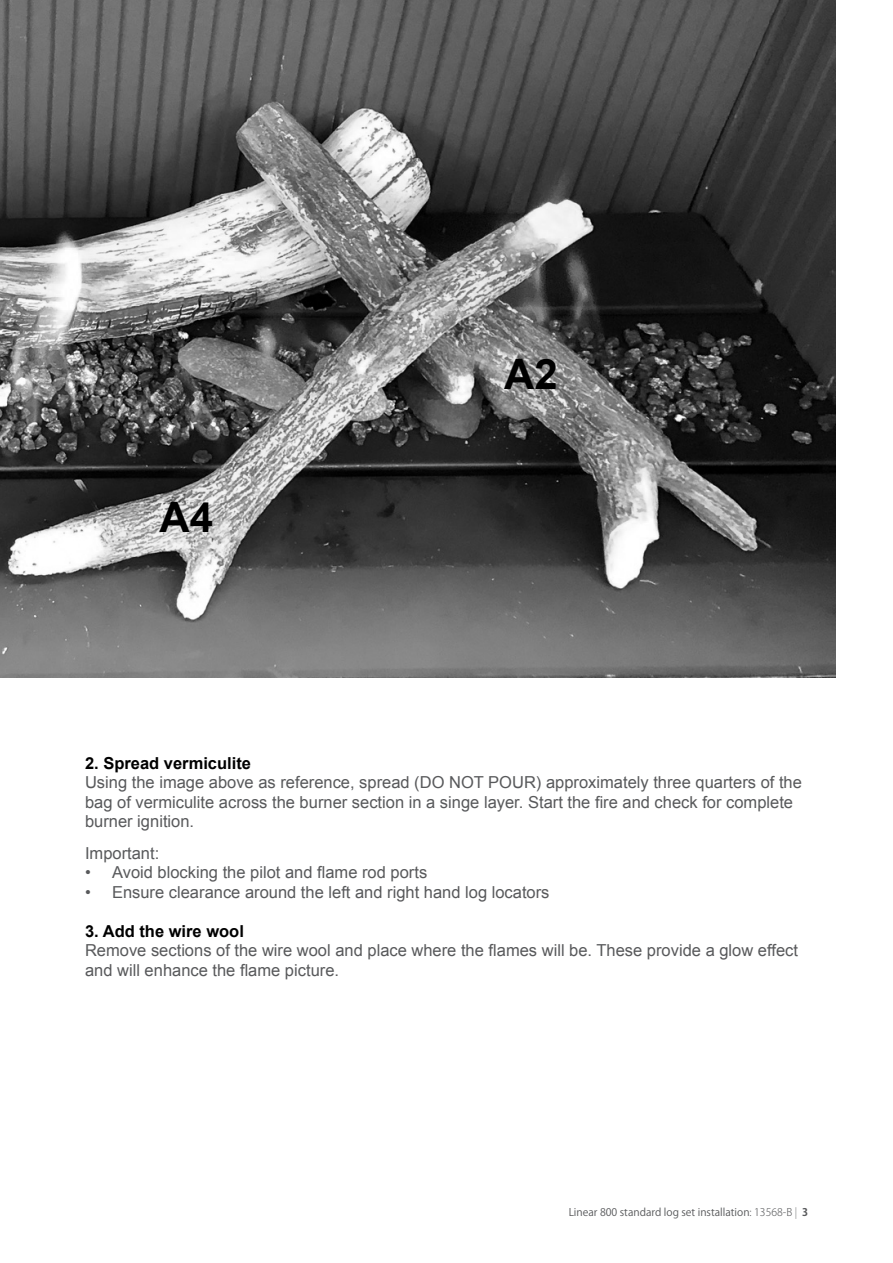
<style>
.page{position:relative;width:893px;height:1263px;background:#fff}
.page>*{position:absolute;margin:0;border:0;box-sizing:border-box;transform-origin:0 0}
.t1{font:700 42px "Arial";color:#000}
.t2{font:16.5px/19.5px "Arial";color:#58595b}
.t3{font:700 16.5px "Arial";color:#000}
.t4{font:10.5px "Koz Go Pr 6 N";color:#58595b}
.s1{font-weight:300}
.s2{font-weight:200}
.s3{font-weight:700}
</style>
<div class="page">
<img style="left:0;top:0;width:835px;height:677px">
<h1 class="t1" style="left:160px;top:489px;width:55px">A4</h1>
<h1 class="t1" style="left:504px;top:346px;width:55px">A2</h1>
<p class="t3" style="left:85px;top:752px;width:167px">2. Spread vermiculite</p>
<p class="t2" style="left:85px;top:773px;width:718px">Using the image above as reference, spread (DO NOT POUR) approximately three quarters of the bag of vermiculite across the burner section in a singe layer. Start the fire and check for complete burner ignition.</p>
<p class="t2" style="left:85px;top:843px;width:76px">Important:</p>
<p class="t2" style="left:85px;top:863px;width:344px">• Avoid blocking the pilot and flame rod ports</p>
<p class="t2" style="left:85px;top:882px;width:466px">• Ensure clearance around the left and right hand log locators</p>
<p class="t3" style="left:85px;top:920px;width:160px">3. Add the wire wool</p>
<p class="t2" style="left:85px;top:941px;width:714px">Remove sections of the wire wool and place where the flames will be. These provide a glow effect and will enhance the flame picture.</p>
<p class="t4" style="left:569px;top:1206px;width:241px">Linear 800 standard log set installation<span class="s1">: 13568-B</span> <span class="s2">|</span> <span class="s3">3</span></p>
</div>
